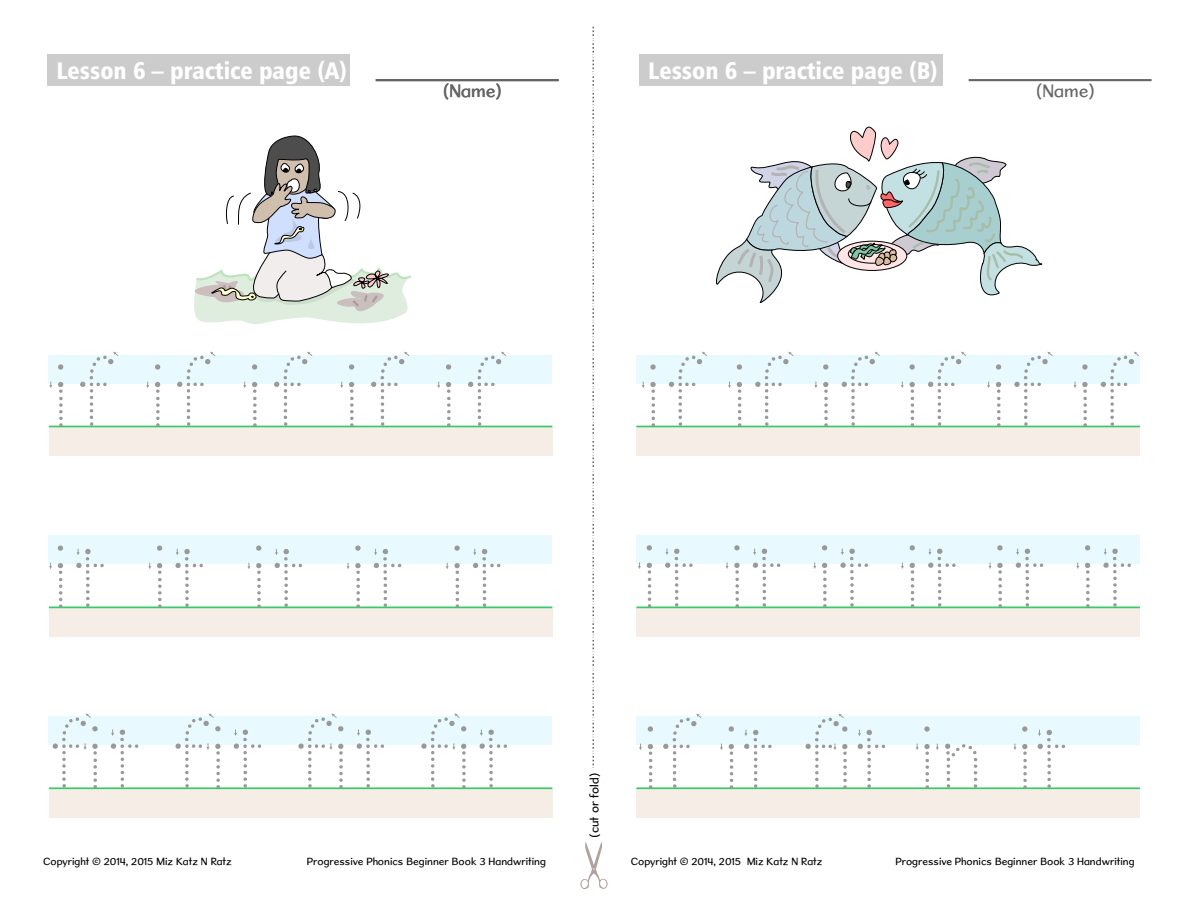
<style>
.page{position:relative;width:1188px;height:918px;background:#fff}
.page>*{position:absolute;margin:0;border:0;box-sizing:border-box;transform-origin:0 0}
.t1{font:97.5px/180.9px "Sassoon Sans US Dotted B";color:#999}
.t2{font:24px "Humanist 777 BT Black Condensed B";color:#fff}
.t3{font:18px "Sweater School Rg";color:#666}
.t4{font:12px "Sweater School Rg";color:#000}
.t5{font:10.5px "Sweater School Rg";color:#000}
</style>
<div class="page">
<div style="left:636px;top:355px;width:504px;height:29px;background:#e8faff"></div>
<div style="left:636px;top:427px;width:504px;height:29px;background:#f5ede6"></div>
<hr style="left:636px;top:426px;width:504px;height:1px;background:#3c6">
<div style="left:636px;top:535px;width:504px;height:29px;background:#e8faff"></div>
<div style="left:636px;top:608px;width:504px;height:29px;background:#f5ede6"></div>
<hr style="left:636px;top:607px;width:504px;height:1px;background:#3c6">
<div style="left:636px;top:716px;width:504px;height:29px;background:#e8faff"></div>
<div style="left:636px;top:789px;width:504px;height:29px;background:#f5ede6"></div>
<hr style="left:636px;top:787px;width:504px;height:2px;background:#3c6">
<div style="left:48px;top:355px;width:504px;height:29px;background:#e8faff"></div>
<div style="left:49px;top:427px;width:503px;height:29px;background:#f5ede6"></div>
<hr style="left:49px;top:426px;width:503px;height:1px;background:#3c6">
<div style="left:48px;top:535px;width:504px;height:29px;background:#e8faff"></div>
<div style="left:49px;top:608px;width:503px;height:29px;background:#f5ede6"></div>
<hr style="left:49px;top:607px;width:503px;height:1px;background:#3c6">
<div style="left:48px;top:716px;width:504px;height:29px;background:#e8faff"></div>
<div style="left:49px;top:789px;width:503px;height:29px;background:#f5ede6"></div>
<hr style="left:49px;top:787px;width:503px;height:2px;background:#3c6">
<svg style="left:593px;top:27px;width:1px;height:741px"></svg>
<svg style="left:580px;top:842px;width:28px;height:47px"></svg>
<hr style="left:969px;top:79px;width:183px;height:2px;background:#666">
<div style="left:639px;top:54px;width:304px;height:32px;background:#ccc"></div>
<svg style="left:194px;top:135px;width:217px;height:189px"></svg>
<svg style="left:716px;top:126px;width:327px;height:177px"></svg>
<div style="left:47px;top:54px;width:303px;height:32px;background:#ccc"></div>
<hr style="left:376px;top:79px;width:183px;height:2px;background:#666">
<h2 class="t2" style="left:56px;top:61px;width:247px">Exercise 1 – page 1 of 2</h2>
<h2 class="t2" style="left:56px;top:61px;width:292px">Lesson 6 – practice page (A)</h2>
<h3 class="t3" style="left:443px;top:84px;width:61px">(Name)</h3>
<h2 class="t2" style="left:648px;top:61px;width:291px">Lesson 6 – practice page (B)</h2>
<h3 class="t3" style="left:1036px;top:84px;width:61px">(Name)</h3>
<h1 class="t1" style="left:49px;top:316px;width:464px">if if if if if it it it it it fit fit fit fit</h1>
<h1 class="t1" style="left:641px;top:316px;width:492px">if if if if if if</h1>
<p class="t4" style="left:590px;top:838px;width:66px;rotate:-90deg">(cut or fold)</p>
<h1 class="t1" style="left:637px;top:496px;width:499px">it it it it it it if it fit in it</h1>
<p class="t5" style="left:43px;top:857px;width:190px">Copyright © 2014, 2015 Miz Katz N Ratz</p>
<p class="t5" style="left:307px;top:857px;width:241px">Progressive Phonics Beginner Book 3 Handwriting</p>
<p class="t5" style="left:631px;top:857px;width:193px">Copyright © 2014, 2015 Miz Katz N Ratz</p>
<p class="t5" style="left:896px;top:857px;width:241px">Progressive Phonics Beginner Book 3 Handwriting</p>
</div>
